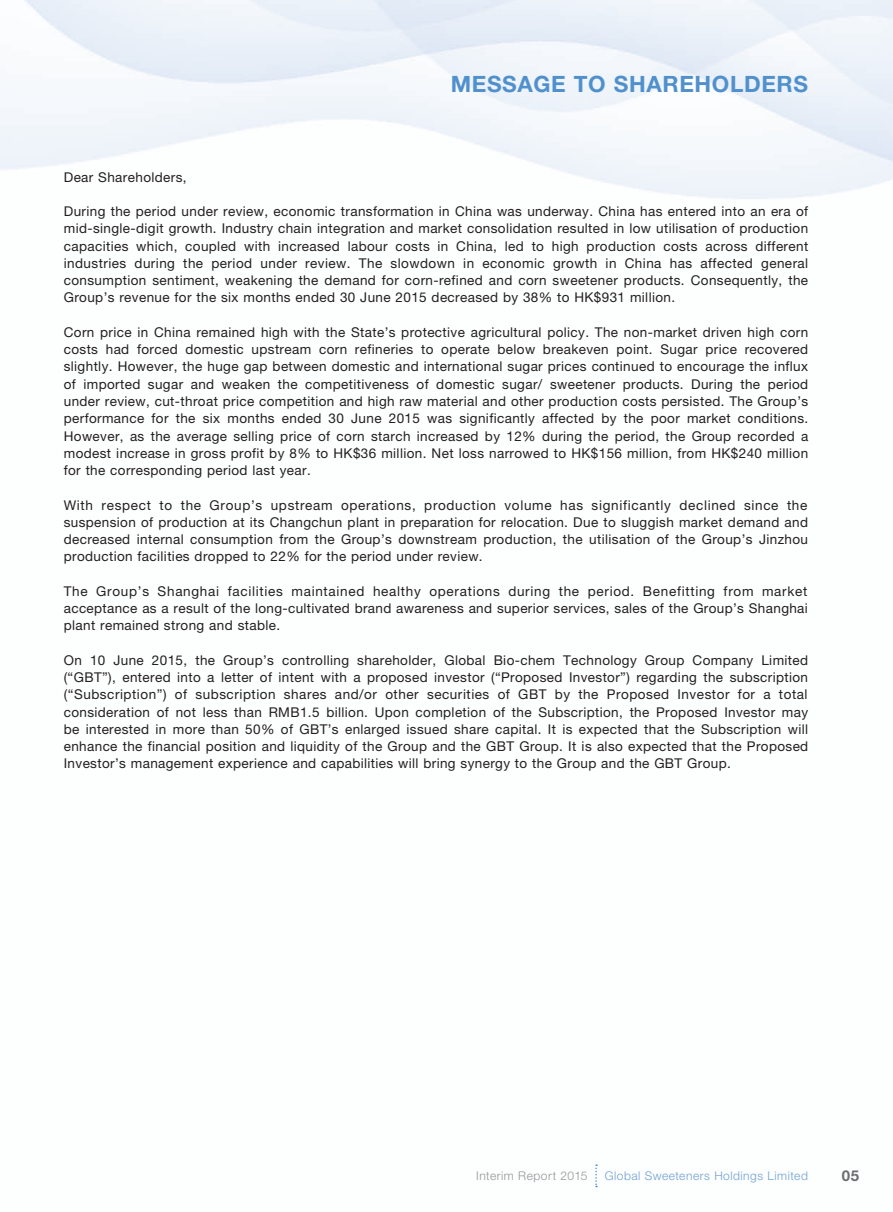
<style>
.page{position:relative;width:893px;height:1212px;background:#fff}
.page>*{position:absolute;margin:0;border:0;box-sizing:border-box;transform-origin:0 0}
.t1{font:700 22.5px "Helvetica Neue";letter-spacing:.03em;color:#5090cc}
.t2{font:700 15px "Helvetica Neue";color:#6c6d70}
.t3{font:13.5px/17.2px "Helvetica Neue";letter-spacing:.03em;color:#231f20;text-align:justify}
.t4{font:300 12px "Helvetica Neue";letter-spacing:.04em;color:#71a1d5}
.t5{font:300 12px "Helvetica Neue";letter-spacing:.04em;color:#939598}
</style>
<div class="page">
<svg style="left:595px;top:1164px;width:2px;height:23px"></svg>
<h1 class="t1" style="left:451px;top:70px;width:37px">MESSA</h1>
<h1 class="t1" style="left:533px;top:70px;width:113px">GE TO SHAREHOLDERS</h1>
<p class="t3" style="left:64px;top:168px;width:124px">Dear Shareholders,</p>
<p class="t3" style="left:64px;top:203px;width:746px">During the period under review, economic transformation in China was underway. China has entered into an era of mid-single-digit growth. Industry chain integration and market consolidation resulted in low utilisation of production capacities which, coupled with increased labour costs in China, led to high production costs across different industries during the period under review. The slowdown in economic growth in China has affected general consumption sentiment, weakening the demand for corn-refined and corn sweetener products. Consequently, the Group’s revenue for the six months ended 30 June 2015 decreased by 38% to HK$931 million.</p>
<p class="t3" style="left:64px;top:323px;width:746px">Corn price in China remained high with the State’s protective agricultural policy. The non-market driven high corn costs had forced domestic upstream corn refineries to operate below breakeven point. Sugar price recovered slightly. However, the huge gap between domestic and international sugar prices continued to encourage the influx of imported sugar and weaken the competitiveness of domestic sugar/ sweetener products. During the period under review, cut-throat price competition and high raw material and other production costs persisted. The Group’s performance for the six months ended 30 June 2015 was significantly affected by the poor market conditions.<br>However, as the average selling price of corn starch increased by 12% during the period, the Group recorded a modest increase in gross profit by 8% to HK$36 million. Net loss narrowed to HK$156 million, from HK$240 million for the corresponding period last year.</p>
<p class="t3" style="left:64px;top:496px;width:746px">With respect to the Group’s upstream operations, production volume has significantly declined since the suspension of production at its Changchun plant in preparation for relocation. Due to sluggish market demand and decreased internal consumption from the Group’s downstream production, the utilisation of the Group’s Jinzhou production facilities dropped to 22% for the period under review.</p>
<p class="t3" style="left:64px;top:582px;width:746px">The Group’s Shanghai facilities maintained healthy operations during the period. Benefitting from market acceptance as a result of the long-cultivated brand awareness and superior services, sales of the Group’s Shanghai plant remained strong and stable.</p>
<p class="t3" style="left:64px;top:651px;width:746px">On 10 June 2015, the Group’s controlling shareholder, Global Bio-chem Technology Group Company Limited (“GBT”), entered into a letter of intent with a proposed investor (“Proposed Investor”) regarding the subscription (“Subscription”) of subscription shares and/or other securities of GBT by the Proposed Investor for a total consideration of not less than RMB1.5 billion. Upon completion of the Subscription, the Proposed Investor may be interested in more than 50% of GBT’s enlarged issued share capital. It is expected that the Subscription will enhance the financial position and liquidity of the Group and the GBT Group. It is also expected that the Proposed Investor’s management experience and capabilities will bring synergy to the Group and the GBT Group.</p>
<p class="t5" style="left:476px;top:1168px;width:113px">Interim Report 2015</p>
<p class="t4" style="left:605px;top:1168px;width:205px">Global Sweeteners Holdings Limited</p>
<p class="t2" style="left:842px;top:1166px;width:19px">05</p>
</div>
